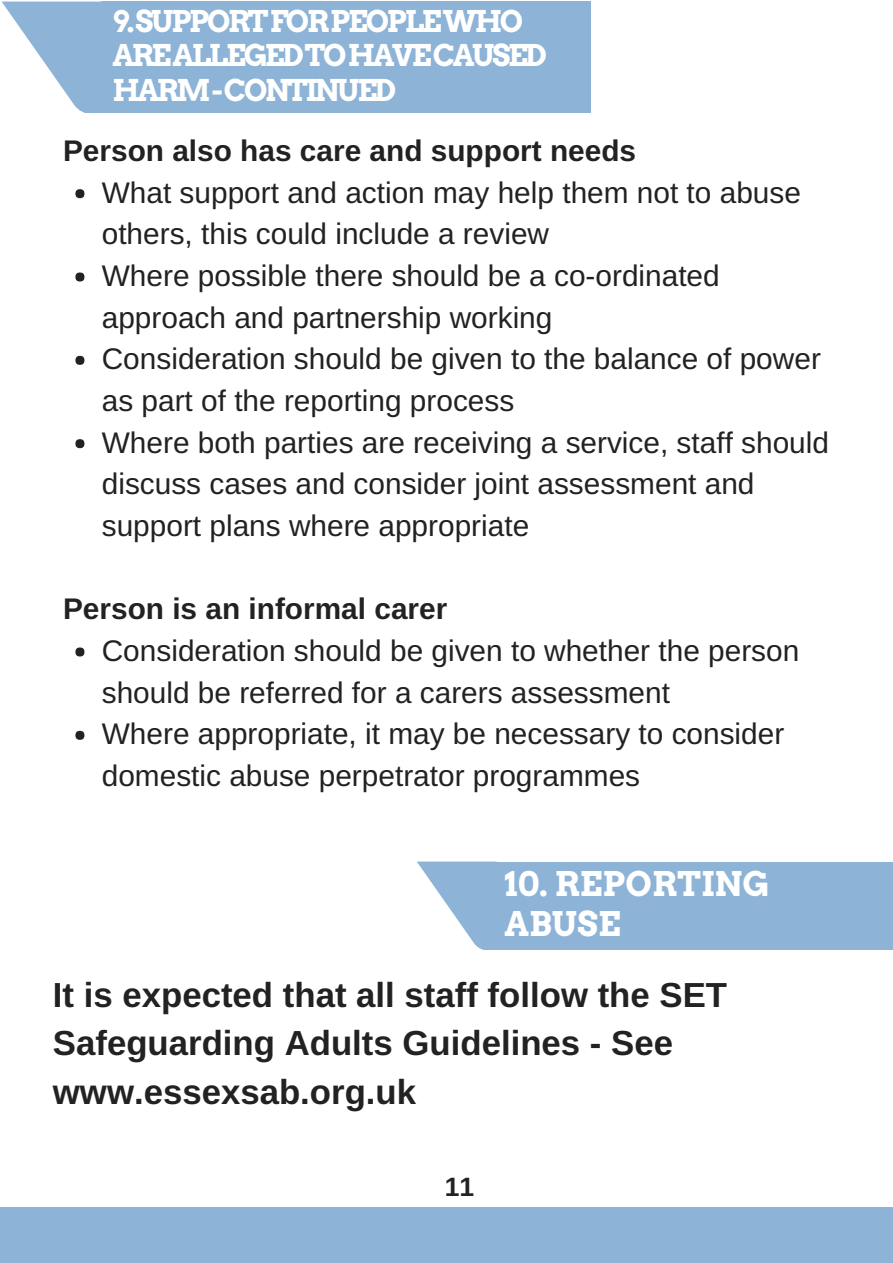
<style>
.page{position:relative;width:893px;height:1263px;background:#fff}
.page>*{position:absolute;margin:0;border:0;box-sizing:border-box;transform-origin:0 0}
.t1{font:700 34.8px/48.4px "Arimo";color:#222}
.t2{font:700 33.75px/39.5px "Arvo";color:#fff}
.t3{font:29.85px/41.7px "Arimo";color:#222}
.t4{font:700 29.85px/35px "Arvo";letter-spacing:-.085em;color:#fff}
.t5{font:700 29.85px "Arimo";color:#222}
.t6{font:700 26.55px "Arimo";color:#222}
</style>
<div class="page">
<div style="left:75px;top:189px;width:9px;height:9px;background:#222;border-radius:50%"></div>
<div style="left:75px;top:272px;width:9px;height:9px;background:#222;border-radius:50%"></div>
<div style="left:75px;top:356px;width:9px;height:9px;background:#222;border-radius:50%"></div>
<div style="left:75px;top:439px;width:9px;height:9px;background:#222;border-radius:50%"></div>
<div style="left:75px;top:647px;width:9px;height:9px;background:#222;border-radius:50%"></div>
<div style="left:75px;top:731px;width:9px;height:9px;background:#222;border-radius:50%"></div>
<div style="left:0;top:1207px;width:893px;height:56px;background:#8db3d7"></div>
<div style="left:101px;top:2px;width:448px;height:111px;background:#8db3d7"></div>
<div style="left:547px;top:2px;width:44px;height:111px;background:#8db3d7"></div>
<svg style="left:2px;top:2px;width:99px;height:111px"></svg>
<div style="left:495px;top:861px;width:365px;height:88px;background:#8db3d7"></div>
<div style="left:858px;top:861px;width:35px;height:88px;background:#8db3d7"></div>
<svg style="left:417px;top:861px;width:80px;height:88px"></svg>
<p class="t4" style="left:113px;top:3px;width:436px">9.SUPPORTFORPEOPLEWHO<br>AREALLEGEDTOHAVECAUSED<br>HARM-CONTINUED</p>
<p class="t5" style="left:63px;top:134px;width:575px">Person also has care and support needs</p>
<p class="t3" style="left:102px;top:171px;width:729px">What support and action may help them not to abuse others, this could include a review<br>Where possible there should be a co-ordinated approach and partnership working<br>Consideration should be given to the balance of power as part of the reporting process<br>Where both parties are receiving a service, staff should discuss cases and consider joint assessment and support plans where appropriate</p>
<p class="t5" style="left:63px;top:592px;width:386px">Person is an informal carer</p>
<p class="t3" style="left:102px;top:630px;width:699px">Consideration should be given to whether the person should be referred for a carers assessment<br>Where appropriate, it may be necessary to consider domestic abuse perpetrator programmes</p>
<p class="t2" style="left:504px;top:864px;width:266px">10. REPORTING<br>ABUSE</p>
<p class="t1" style="left:53px;top:970px;width:676px">It is expected that all staff follow the SET<br>Safeguarding Adults Guidelines - See www.essexsab.org.uk</p>
<p class="t6" style="left:445px;top:1172px;width:31px">11</p>
</div>
